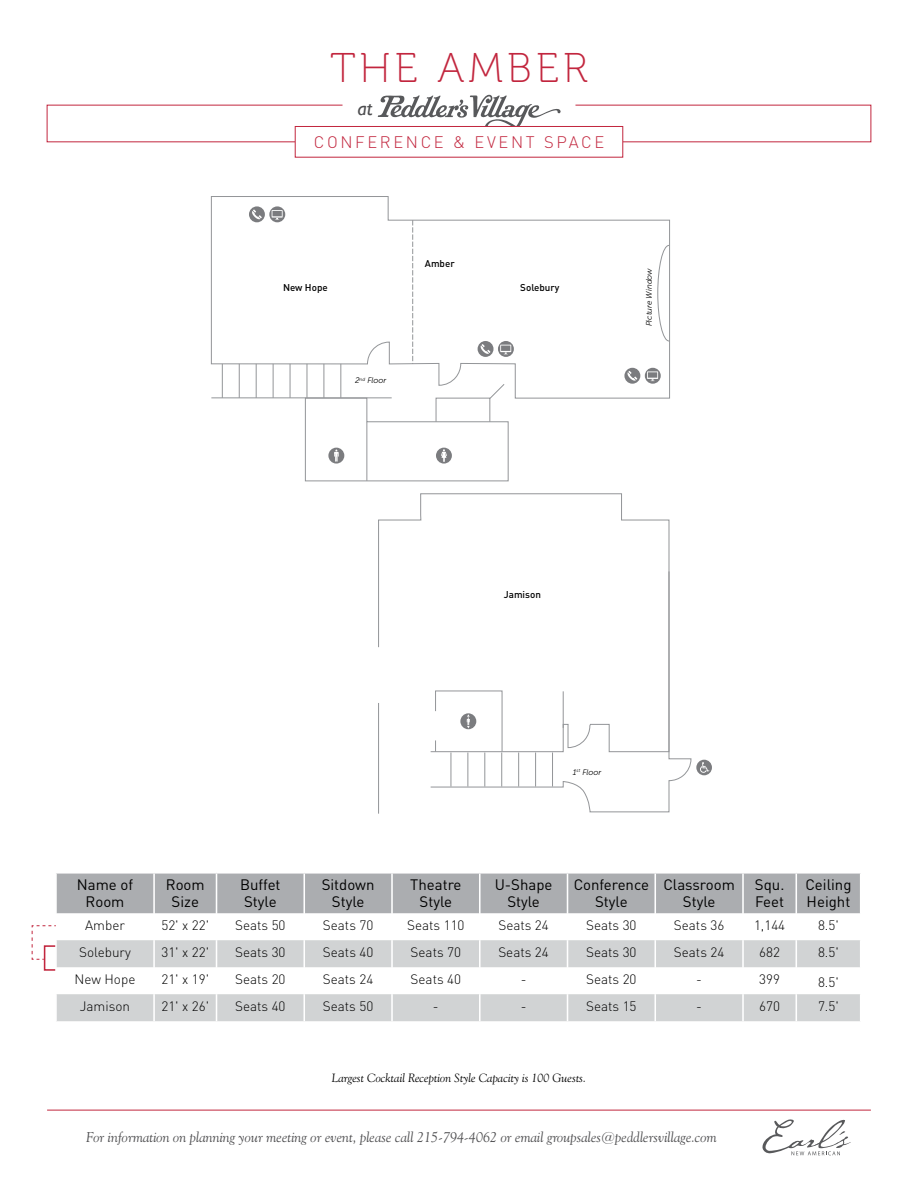
<style>
.page{position:relative;width:918px;height:1188px;background:#fff}
.page>*{position:absolute;margin:0;border:0;box-sizing:border-box;transform-origin:0 0}
.t1{font:41.55px "Museo 100";letter-spacing:.1em;color:#c2263e}
.t2{font:italic 19.8px "Gill Sans";color:#4d4d4f}
.t3{font:300 16.5px "DIN Pro";letter-spacing:.16em;color:#c2263e}
.t4{font:15px/16.5px "DIN Pro";color:#000;text-align:center}
.t5{font:italic 14.25px "Goudy Old Style BT";color:#4d4d4f}
.t6{font:300 13.5px "DIN Pro";color:#000}
.t7{font:italic 12px "Goudy Old Style BT";color:#000}
.t8{font:500 9.75px "DIN Pro";color:#010101}
.t9{font:italic 8.1px "Museo Sans 300";color:#010101}
</style>
<div class="page">
<svg style="left:46px;top:95px;width:826px;height:48px"></svg>
<svg style="left:210px;top:196px;width:460px;height:203px"></svg>
<hr style="left:211px;top:397px;width:181px;height:1px;background:#939598">
<hr style="left:323px;top:364px;width:1px;height:34px;background:#939598">
<hr style="left:307px;top:364px;width:1px;height:34px;background:#939598">
<hr style="left:290px;top:364px;width:1px;height:34px;background:#939598">
<hr style="left:273px;top:364px;width:1px;height:34px;background:#939598">
<hr style="left:256px;top:364px;width:1px;height:34px;background:#939598">
<hr style="left:239px;top:364px;width:1px;height:34px;background:#939598">
<hr style="left:222px;top:364px;width:1px;height:34px;background:#939598">
<hr style="left:340px;top:364px;width:1px;height:34px;background:#939598">
<svg style="left:304px;top:383px;width:205px;height:99px"></svg>
<svg style="left:249px;top:206px;width:16px;height:16px"></svg>
<svg style="left:252px;top:209px;width:10px;height:10px"></svg>
<svg style="left:269px;top:206px;width:16px;height:16px"></svg>
<svg style="left:272px;top:210px;width:11px;height:10px"></svg>
<svg style="left:478px;top:341px;width:16px;height:16px"></svg>
<svg style="left:481px;top:344px;width:9px;height:10px"></svg>
<svg style="left:498px;top:341px;width:16px;height:16px"></svg>
<svg style="left:500px;top:345px;width:11px;height:10px"></svg>
<svg style="left:624px;top:368px;width:16px;height:16px"></svg>
<svg style="left:628px;top:371px;width:9px;height:10px"></svg>
<svg style="left:645px;top:368px;width:16px;height:16px"></svg>
<svg style="left:647px;top:371px;width:11px;height:11px"></svg>
<svg style="left:657px;top:245px;width:13px;height:97px"></svg>
<svg style="left:412px;top:220px;width:1px;height:144px"></svg>
<svg style="left:378px;top:493px;width:292px;height:155px"></svg>
<svg style="left:430px;top:571px;width:262px;height:242px"></svg>
<hr style="left:563px;top:691px;width:1px;height:37px;background:#939598">
<hr style="left:552px;top:753px;width:1px;height:34px;background:#939598">
<hr style="left:535px;top:753px;width:1px;height:34px;background:#939598">
<hr style="left:518px;top:753px;width:1px;height:34px;background:#939598">
<hr style="left:501px;top:753px;width:1px;height:34px;background:#939598">
<hr style="left:484px;top:753px;width:1px;height:34px;background:#939598">
<hr style="left:467px;top:753px;width:1px;height:34px;background:#939598">
<hr style="left:450px;top:753px;width:1px;height:34px;background:#939598">
<hr style="left:378px;top:703px;width:1px;height:111px;background:#939598">
<svg style="left:435px;top:690px;width:68px;height:62px"></svg>
<div style="left:696px;top:760px;width:16px;height:15px;background:#7b7c7f;border-radius:50%"></div>
<svg style="left:700px;top:762px;width:9px;height:11px"></svg>
<svg style="left:31px;top:873px;width:830px;height:148px"></svg>
<hr style="left:47px;top:1110px;width:824px;height:1px;background:#c2263e">
<svg style="left:762px;top:1119px;width:89px;height:36px"></svg>
<div style="left:295px;top:126px;width:328px;height:31px;background:#fff"></div>
<div style="left:295px;top:126px;width:328px;height:32px;border:1px solid #c2263e"></div>
<h1 class="t1" style="left:330px;top:46px;width:259px">THE AMBER</h1>
<h2 class="t2" style="left:357px;top:97px;width:16px">at</h2>
<p class="t3" style="left:314px;top:131px;width:292px">CONFERENCE &amp; EVENT SPACE</p>
<p class="t8" style="left:425px;top:257px;width:31px">Amber</p>
<p class="t8" style="left:283px;top:281px;width:46px">New Hope</p>
<p class="t8" style="left:520px;top:281px;width:41px">Solebury</p>
<p class="t9" style="left:355px;top:376px;width:33px">2<sup>nd</sup> Floor</p>
<p class="t9" style="left:645px;top:326px;width:60px;rotate:-90deg">Picture Window</p>
<p class="t8" style="left:504px;top:588px;width:39px">Jamison</p>
<p class="t9" style="left:573px;top:768px;width:30px">1<sup>st</sup> Floor</p>
<p class="t4" style="left:77px;top:876px;width:58px">Name of<br>Room</p>
<p class="t4" style="left:166px;top:876px;width:40px">Room<br>Size</p>
<p class="t4" style="left:240px;top:876px;width:42px;text-align:left">Buffet<br>Style</p>
<p class="t4" style="left:322px;top:876px;width:54px">Sitdown<br>Style</p>
<p class="t4" style="left:410px;top:876px;width:53px">Theatre<br>Style</p>
<p class="t4" style="left:495px;top:876px;width:59px">U-Shape<br>Style</p>
<p class="t4" style="left:574px;top:876px;width:77px">Conference<br>Style</p>
<p class="t4" style="left:663px;top:876px;width:73px">Classroom<br>Style</p>
<p class="t4" style="left:755px;top:876px;width:31px;text-align:left">Squ.<br>Feet</p>
<p class="t4" style="left:805px;top:876px;width:48px;text-align:left">Ceiling<br>Height</p>
<p class="t6" style="left:85px;top:916px;width:41px">Amber</p>
<p class="t6" style="left:161px;top:916px;width:49px">52' x 22'</p>
<p class="t6" style="left:235px;top:916px;width:52px">Seats 50</p>
<p class="t6" style="left:323px;top:916px;width:52px">Seats 70</p>
<p class="t6" style="left:407px;top:916px;width:59px">Seats 110</p>
<p class="t6" style="left:498px;top:916px;width:52px">Seats 24</p>
<p class="t6" style="left:586px;top:916px;width:52px">Seats 30</p>
<p class="t6" style="left:674px;top:916px;width:52px">Seats 36</p>
<p class="t6" style="left:754px;top:916px;width:33px">1,144</p>
<p class="t6" style="left:818px;top:916px;width:22px">8.5'</p>
<p class="t6" style="left:79px;top:943px;width:53px">Solebury</p>
<p class="t6" style="left:161px;top:943px;width:49px">31' x 22'</p>
<p class="t6" style="left:235px;top:943px;width:52px">Seats 30</p>
<p class="t6" style="left:323px;top:943px;width:52px">Seats 40</p>
<p class="t6" style="left:411px;top:943px;width:52px">Seats 70</p>
<p class="t6" style="left:498px;top:943px;width:52px">Seats 24</p>
<p class="t6" style="left:586px;top:943px;width:52px">Seats 30</p>
<p class="t6" style="left:674px;top:943px;width:52px">Seats 24</p>
<p class="t6" style="left:759px;top:943px;width:22px">682</p>
<p class="t6" style="left:818px;top:943px;width:22px">8.5'</p>
<p class="t6" style="left:75px;top:970px;width:62px">New Hope</p>
<p class="t6" style="left:161px;top:970px;width:49px">21' x 19'</p>
<p class="t6" style="left:235px;top:970px;width:52px">Seats 20</p>
<p class="t6" style="left:323px;top:970px;width:52px">Seats 24</p>
<p class="t6" style="left:411px;top:970px;width:52px">Seats 40</p>
<p class="t6" style="left:521px;top:970px;width:7px">-</p>
<p class="t6" style="left:586px;top:970px;width:52px">Seats 20</p>
<p class="t6" style="left:696px;top:970px;width:7px">-</p>
<p class="t6" style="left:759px;top:970px;width:22px">399</p>
<p class="t6" style="left:818px;top:973px;width:22px">8.5'</p>
<p class="t6" style="left:80px;top:997px;width:52px">Jamison</p>
<p class="t6" style="left:161px;top:997px;width:49px">21' x 26'</p>
<p class="t6" style="left:235px;top:997px;width:52px">Seats 40</p>
<p class="t6" style="left:323px;top:997px;width:52px">Seats 50</p>
<p class="t6" style="left:433px;top:997px;width:7px">-</p>
<p class="t6" style="left:521px;top:997px;width:7px">-</p>
<p class="t6" style="left:586px;top:997px;width:52px">Seats 15</p>
<p class="t6" style="left:696px;top:997px;width:7px">-</p>
<p class="t6" style="left:759px;top:997px;width:22px">670</p>
<p class="t6" style="left:818px;top:997px;width:22px">7.5'</p>
<p class="t7" style="left:332px;top:1070px;width:256px">Largest Cocktail Reception Style Capacity is 100 Guests.</p>
<p class="t5" style="left:86px;top:1128px;width:632px">For information on planning your meeting or event, please call 215-794-4062 or email groupsales@peddlersvillage.com</p>
</div>
